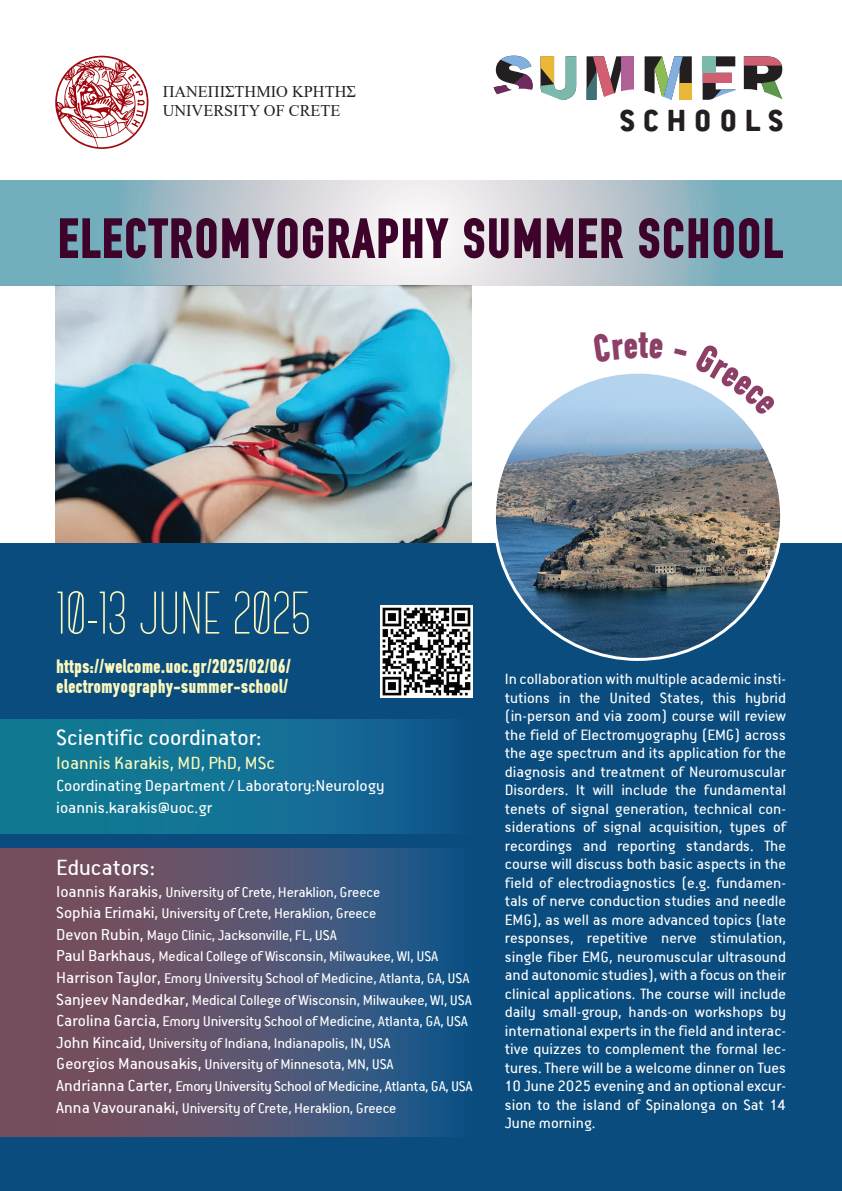
<style>
.page{position:relative;width:842px;height:1191px;background:#fff}
.page>*{position:absolute;margin:0;border:0;box-sizing:border-box;transform-origin:0 0}
.t1{font:60px "Aka Acid Canter Light";color:#fff9bc}
.t2{font:900 57px "PF Din Text Compressed";color:#3e032b}
.t3{font:900 40px "PF Din Text Compressed";color:#8c3f67}
.t4{font:900 34.3px "PF Premier Text";letter-spacing:.2em;color:#231f20}
.t5{font:25px "PF Premier Text";color:#fff}
.t6{font:900 20px/20px "PF Din Text Compressed";color:#fbf8bd}
.t7{font:20px "PF Premier Text";color:#fbf8bd}
.t8{font:18px/21.6px "PF Premier Text";color:#fff}
.t9{font:17px/18.5px "PF Premier Text";color:#fff;text-align:justify}
.t10{font:16.3px/19.6px "Times New Roman";color:#231f20}
.t11{font:16px/21.6px "PF Premier Text";letter-spacing:-.01em;color:#fff}
.s1{font-size:18px}
</style>
<div class="page">
<img style="left:55px;top:286px;width:417px;height:257px">
<div style="left:0;top:543px;width:842px;height:648px;background:#0a4c7e"></div>
<svg style="left:0;top:849px;width:441px;height:287px;background:#57546f"></svg>
<div style="left:0;top:720px;width:474px;height:114px;background:linear-gradient(to right,#138195,#125a8f)"></div>
<svg style="left:0;top:181px;width:842px;height:105px;background:#aec7cf"></svg>
<svg style="left:55px;top:56px;width:93px;height:93px"></svg>
<svg style="left:493px;top:56px;width:290px;height:45px"></svg>
<img style="left:494px;top:372px;width:288px;height:287px;border-radius:144px">
<img style="left:380px;top:605px;width:92px;height:92px">
<svg style="left:694px;top:383px;width:47px;height:33px"></svg>
<p class="t10" style="left:163px;top:81px;width:195px">ΠΑΝΕΠΙΣΤΗΜΙΟ ΚΡΗΤΗΣ<br>UNIVERSITY OF CRETE</p>
<h3 class="t4" style="left:619px;top:103px;width:165px">SCHOOLS</h3>
<h2 class="t2" style="left:57px;top:205px;width:728px">ELECTROMYOGRAPHY SUMMER SCHOOL</h2>
<h3 class="t3" style="left:638px;top:321px;width:11px">t</h3>
<h1 class="t1" style="left:56px;top:584px;width:256px">10-13 JUNE 2025</h1>
<p class="t6" style="left:56px;top:656px;width:236px">https://welcome.uoc.gr/2025/02/06/ electromyography-summer-school/</p>
<h3 class="t5" style="left:56px;top:725px;width:207px">Scientific coordinator:</h3>
<p class="t7" style="left:56px;top:753px;width:220px">Ioannis Karakis, MD, PhD, MSc</p>
<p class="t8" style="left:56px;top:774px;width:330px">Coordinating Department / Laboratory:Neurology ioannis.karakis@uoc.gr</p>
<h3 class="t5" style="left:56px;top:855px;width:100px">Educators:</h3>
<p class="t11" style="left:56px;top:881px;width:418px"><span class="s1">Ioannis Karakis,</span> University of Crete, Heraklion, Greece<br><span class="s1">Sophia Erimaki,</span> University of Crete, Heraklion, Greece<br><span class="s1">Devon Rubin,</span> Mayo Clinic, Jacksonville, FL, USA<br><span class="s1">Paul Barkhaus,</span> Μedical College of Wisconsin, Milwaukee, WI, USA <span class="s1">Harrison Taylor,</span> Emory University School of Medicine, Atlanta, GA, USA <span class="s1">Sanjeev Nandedkar,</span> Medical College of Wisconsin, Milwaukee, WI, USA <span class="s1">Carolina Garcia,</span> Emory University School of Medicine, Atlanta, GA, USA <span class="s1">John Kincaid,</span> University of Indiana, Indianapolis, IN, USA<br><span class="s1">Georgios Manousakis,</span> University of Minnesota, MN, USA<br><span class="s1">Andrianna Carter,</span> Emory University School of Medicine, Atlanta, GA, USA <span class="s1">Anna Vavouranaki,</span> University of Crete, Heraklion, Greece</p>
<p class="t9" style="left:505px;top:669px;width:283px">In collaboration with multiple academic insti&shy;tutions in the United States, this hybrid (in-person and via zoom) course will review the field of Electromyography (EMG) across the age spectrum and its application for the diagnosis and treatment of Neuromuscular Disorders. It will include the fundamental tenets of signal generation, technical con&shy;siderations of signal acquisition, types of recordings and reporting standards. The course will discuss both basic aspects in the field of electrodiagnostics (e.g. fundamen&shy;tals of nerve conduction studies and needle EMG), as well as more advanced topics (late responses, repetitive nerve stimulation, single fiber EMG, neuromuscular ultrasound and autonomic studies), with a focus on their clinical applications. The course will include daily small-group, hands-on workshops by international experts in the field and interac&shy;tive quizzes to complement the formal lec&shy;tures. There will be a welcome dinner on Tues 10 June 2025 evening and an optional excur&shy;sion to the island of Spinalonga on Sat 14<br>June morning.</p>
</div>
